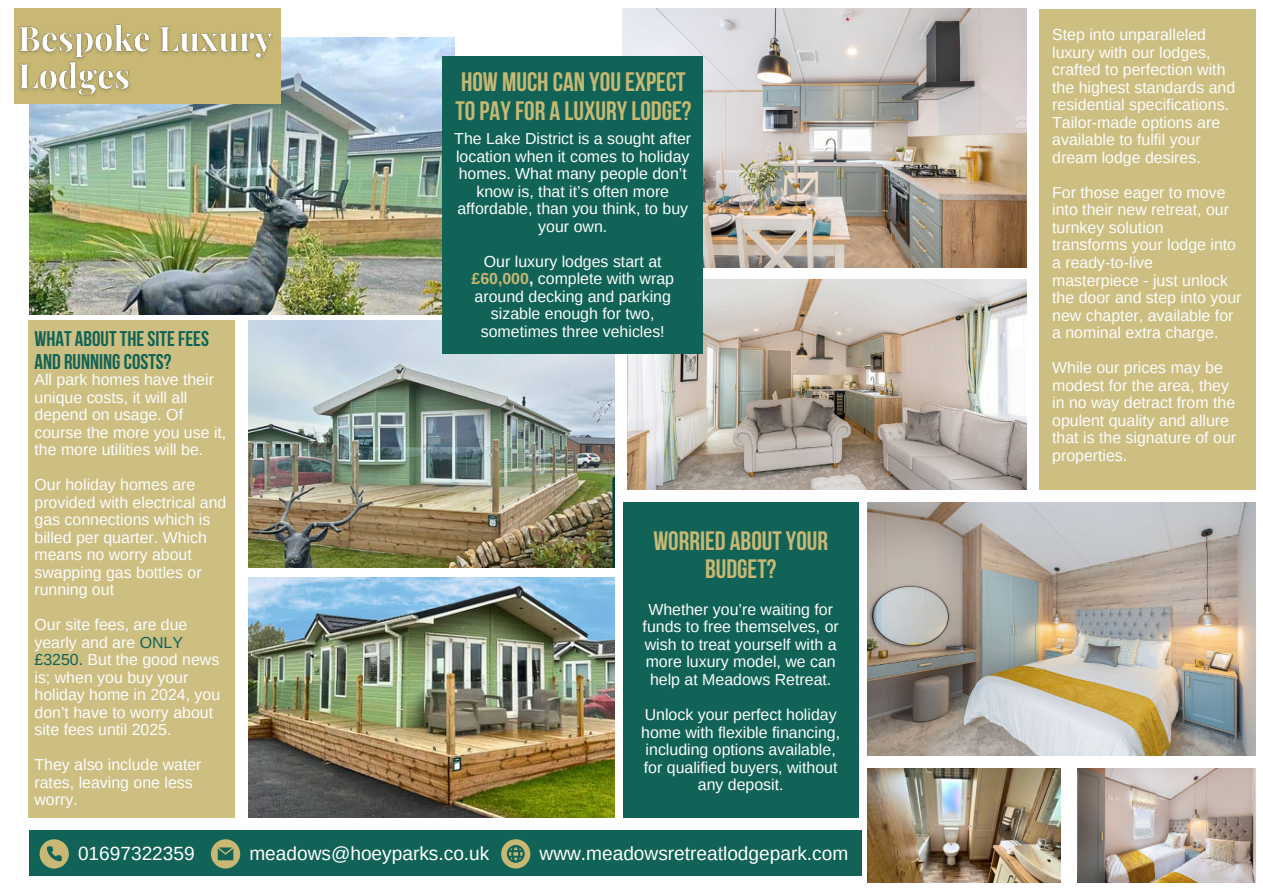
<style>
.page{position:relative;width:1263px;height:894px;background:#fff}
.page>*{position:absolute;margin:0;border:0;box-sizing:border-box;transform-origin:0 0}
.t1{font:700 26.55px/28.7px "Bebas Neue";color:#c8b874}
.t2{font:700 21.15px/23.1px "Bebas Neue";color:#106356}
.t3{font:19.05px "Arimo";color:#fff}
.t4{font:15.9px/17.5px "Arimo";color:#fcfdfe}
.s1{color:#106356}
.s2{font-weight:700;color:#c8b874}
.s3{font-weight:700}
</style>
<div class="page">
<img style="left:29px;top:37px;width:426px;height:277px">
<img style="left:248px;top:577px;width:366px;height:240px">
<img style="left:248px;top:320px;width:366px;height:248px">
<div style="left:14px;top:8px;width:266px;height:95px;background:#c8b874"></div>
<img style="left:623px;top:9px;width:404px;height:259px">
<div style="left:1038px;top:9px;width:217px;height:480px;background:#cdbf82"></div>
<img style="left:627px;top:280px;width:399px;height:209px">
<img style="left:868px;top:502px;width:387px;height:253px">
<img style="left:1077px;top:768px;width:179px;height:114px">
<img style="left:867px;top:768px;width:194px;height:114px">
<div style="left:29px;top:830px;width:833px;height:45px;background:#106356"></div>
<svg style="left:40px;top:839px;width:29px;height:29px"></svg>
<svg style="left:211px;top:839px;width:29px;height:29px"></svg>
<svg style="left:501px;top:839px;width:29px;height:29px"></svg>
<img style="left:18px;top:24px;width:255px;height:72px">
<div style="left:442px;top:56px;width:261px;height:298px;background:#106356"></div>
<div style="left:623px;top:502px;width:236px;height:315px;background:#106356"></div>
<div style="left:29px;top:320px;width:206px;height:497px;background:#cdbf82"></div>
<h2 class="t2" style="left:34px;top:327px;width:176px">WHAT ABOUT THE SITE FEES<br>AND RUNNING COSTS?</h2>
<p class="t4" style="left:34px;top:371px;width:193px">All park homes have their unique costs, it will all depend on usage. Of course the more you use it, the more utilities will be.</p>
<p class="t4" style="left:34px;top:476px;width:193px">Our holiday homes are provided with electrical and gas connections which is billed per quarter. Which means no worry about swapping gas bottles or running out</p>
<p class="t4" style="left:34px;top:616px;width:187px">Our site fees, are due yearly and are <span class="s1">ONLY £3250.</span> But the good news is; when you buy your holiday home in 2024, you don’t have to worry about site fees until 2025.</p>
<p class="t4" style="left:34px;top:756px;width:169px">They also include water rates, leaving one less worry.</p>
<h1 class="t1" style="left:455px;top:67px;width:237px">HOW MUCH CAN YOU EXPECT<br>TO PAY FOR A LUXURY LODGE?</h1>
<p class="t4" style="left:454px;top:130px;width:238px;text-align:center">The Lake District is a sought after location when it comes to holiday homes. What many people don’t know is, that it’s often more affordable, than you think, to buy your own.</p>
<p class="t4" style="left:471px;top:252px;width:204px;text-align:center">Our luxury lodges start at <span class="s2">£60,000</span><span class="s3">,</span> complete with wrap around decking and parking sizable enough for two, sometimes three vehicles!</p>
<h1 class="t1" style="left:653px;top:525px;width:176px;text-align:center">WORRIED ABOUT YOUR<br>BUDGET?</h1>
<p class="t4" style="left:643px;top:600px;width:198px;text-align:center">Whether you’re waiting for funds to free themselves, or wish to treat yourself with a more luxury model, we can help at Meadows Retreat.</p>
<p class="t4" style="left:641px;top:705px;width:200px;text-align:center">Unlock your perfect holiday home with flexible financing, including options available, for qualified buyers, without any deposit.</p>
<p class="t3" style="left:78px;top:841px;width:118px">01697322359</p>
<p class="t3" style="left:249px;top:841px;width:242px">meadows@hoeyparks.co.uk</p>
<p class="t3" style="left:540px;top:841px;width:310px">www.meadowsretreatlodgepark.com</p>
<p class="t4" style="left:1052px;top:26px;width:185px">Step into unparalleled luxury with our lodges, crafted to perfection with the highest standards and residential specifications.<br>Tailor-made options are available to fulfil your dream lodge desires.</p>
<p class="t4" style="left:1052px;top:184px;width:191px">For those eager to move into their new retreat, our turnkey solution transforms your lodge into a ready-to-live masterpiece - just unlock the door and step into your new chapter, available for a nominal extra charge.</p>
<p class="t4" style="left:1052px;top:359px;width:185px">While our prices may be modest for the area, they in no way detract from the opulent quality and allure that is the signature of our properties.</p>
</div>
